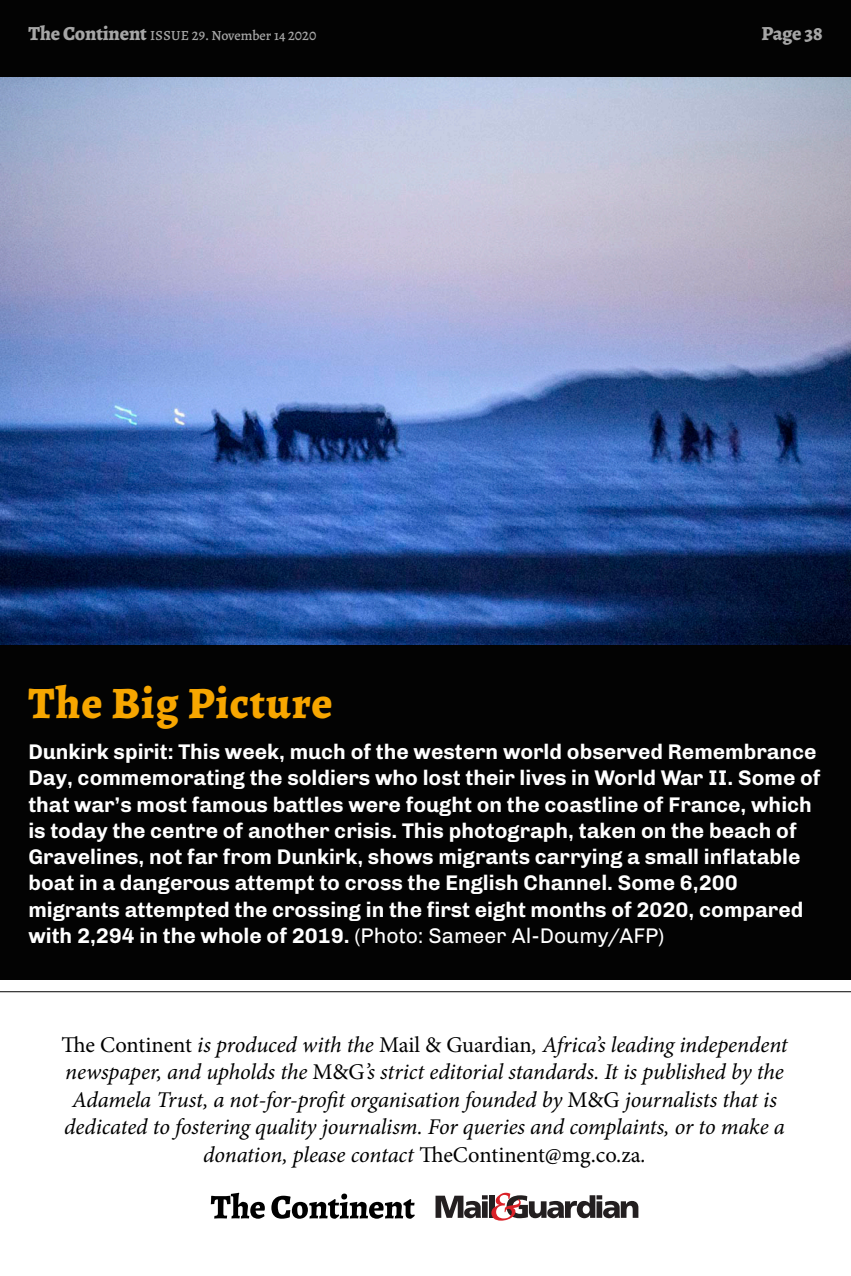
<style>
.page{position:relative;width:851px;height:1276px;background:#fff}
.page>*{position:absolute;margin:0;border:0;box-sizing:border-box;transform-origin:0 0}
.t1{font:800 45px "Alegreya";letter-spacing:.02em;color:#f7a600}
.t2{font:italic 22.5px/27.5px "Minion Pro";letter-spacing:-.01em;color:#000;text-align:center}
.t3{font:700 21.25px/26.2px "Chivo";color:#fff}
.t4{font:800 20px "Alegreya";letter-spacing:-.015em;color:#a6a6a6}
.t5{font:500 14px "Alegreya";color:#a6a6a6}
.s1{font-weight:800;font-size:20px}
.s2{font-weight:400}
.s3{font-style:normal}
</style>
<div class="page">
<div style="left:0;top:0;width:850px;height:979px;background:#030303"></div>
<img style="left:0;top:77px;width:850px;height:567px">
<svg style="left:211px;top:1192px;width:203px;height:26px"></svg>
<svg style="left:435px;top:1192px;width:203px;height:28px"></svg>
<hr style="left:0;top:991px;width:850px;height:1px;background:#030303">
<p class="t5" style="left:28px;top:26px;width:289px"><span class="s1">The Continent</span> ISSUE 29. November 14 2020</p>
<p class="t4" style="left:761px;top:19px;width:63px">Page 38</p>
<p class="t1" style="left:28px;top:670px;width:306px">The Big Picture</p>
<p class="t3" style="left:28px;top:738px;width:793px">Dunkirk spirit: This week, much of the western world observed Remembrance Day, commemorating the soldiers who lost their lives in World War II. Some of that war’s most famous battles were fought on the coastline of France, which is today the centre of another crisis. This photograph, taken on the beach of Gravelines, not far from Dunkirk, shows migrants carrying a small inflatable boat in a dangerous attempt to cross the English Channel. Some 6,200 migrants attempted the crossing in the first eight months of 2020, compared with 2,294 in the whole of 2019. <span class="s2">(Photo: Sameer Al-Doumy/AFP)</span></p>
<p class="t2" style="left:61px;top:1030px;width:727px"><span class="s3">The Continent</span> is produced with the <span class="s3">Mail &amp; Guardian</span>, Africa’s leading independent newspaper, and upholds the <span class="s3">M&amp;G</span>’s strict editorial standards. It is published by the Adamela Trust, a not-for-profit organisation founded by <span class="s3">M&amp;G</span> journalists that is dedicated to fostering quality journalism. For queries and complaints, or to make a donation, please contact <span class="s3">TheContinent@mg.co.za</span>.</p>
</div>
